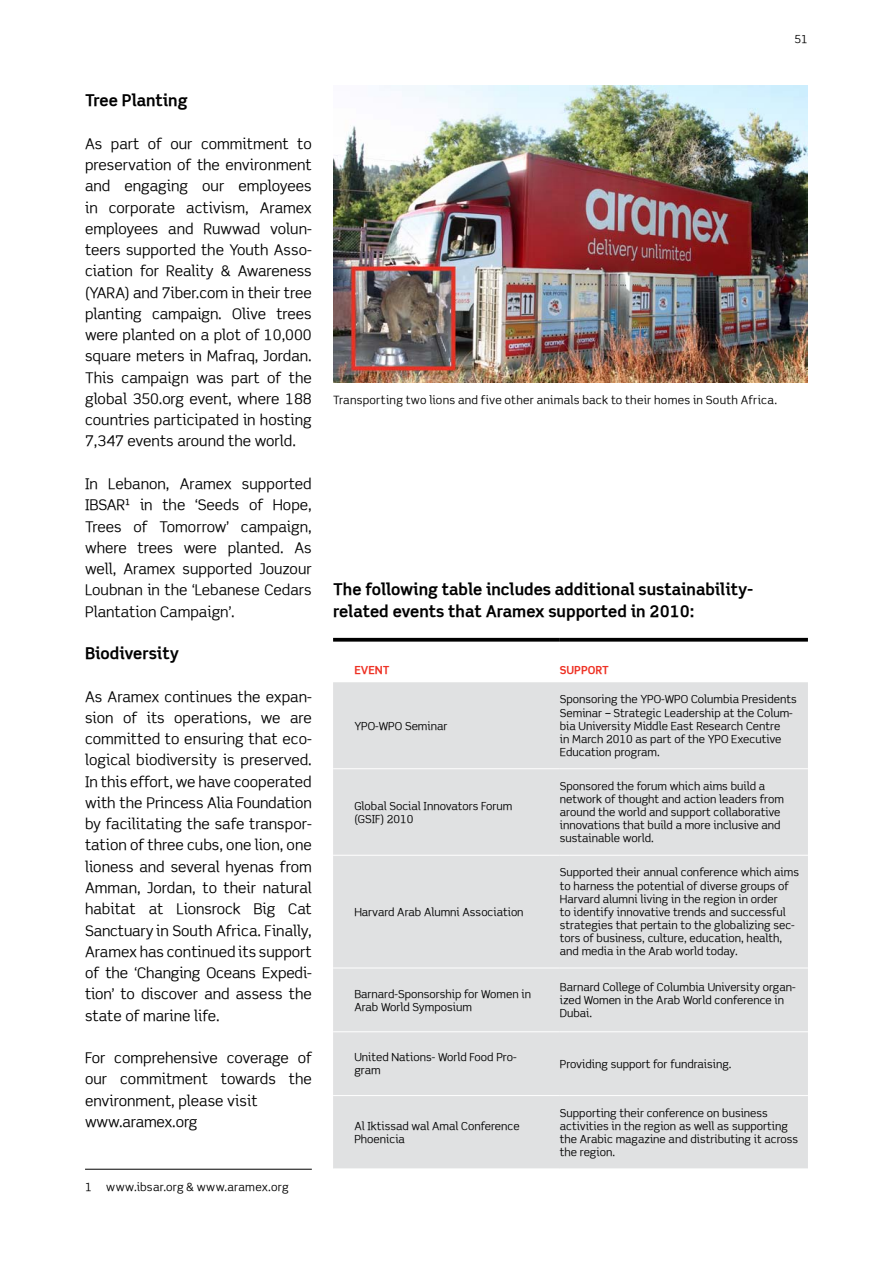
<style>
.page{position:relative;width:893px;height:1263px;background:#fff}
.page>*{position:absolute;margin:0;border:0;box-sizing:border-box;transform-origin:0 0}
.t1{font:700 16.05px/21.3px "Scene Alt";color:#000}
.t2{font:14.55px/21.3px "Scene Alt";color:#000;text-align:justify}
.t3{font:11.25px "Scene Alt";letter-spacing:.02em;color:#000}
.t4{font:10.95px/13.2px "Scene Alt";color:#000}
.t5{font:700 10.95px "Scene Alt";color:#ee3124}
</style>
<div class="page">
<hr style="left:85px;top:1169px;width:227px;height:1px;background:#000">
<img style="left:333px;top:85px;width:475px;height:298px">
<div style="left:333px;top:682px;width:475px;height:486px;background:#e0e1e2"></div>
<hr style="left:333px;top:768px;width:227px;height:1px;background:#fff">
<hr style="left:560px;top:768px;width:248px;height:1px;background:#fff">
<hr style="left:333px;top:855px;width:227px;height:1px;background:#fff">
<hr style="left:560px;top:855px;width:248px;height:1px;background:#fff">
<hr style="left:333px;top:968px;width:227px;height:1px;background:#fff">
<hr style="left:560px;top:968px;width:248px;height:1px;background:#fff">
<hr style="left:333px;top:1031px;width:227px;height:1px;background:#fff">
<hr style="left:560px;top:1031px;width:248px;height:1px;background:#fff">
<hr style="left:333px;top:1095px;width:227px;height:1px;background:#fff">
<hr style="left:560px;top:1095px;width:248px;height:1px;background:#fff">
<svg style="left:560px;top:638px;width:248px;height:4px"></svg>
<svg style="left:333px;top:638px;width:227px;height:4px"></svg>
<p class="t1" style="left:85px;top:90px;width:104px">Tree Planting</p>
<p class="t2" style="left:85px;top:133px;width:228px">As part of our commitment to preservation of the environment and engaging our employees in corporate activism, Aramex employees and Ruwwad volun&shy;teers supported the Youth Asso&shy;ciation for Reality &amp; Awareness (YARA) and 7iber.com in their tree planting campaign. Olive trees were planted on a plot of 10,000 square meters in Mafraq, Jordan.<br>This campaign was part of the global 350.org event, where 188 countries participated in hosting 7,347 events around the world.</p>
<p class="t2" style="left:85px;top:473px;width:228px">In Lebanon, Aramex supported IBSAR<sup>1</sup> in the ‘Seeds of Hope, Trees of Tomorrow’ campaign, where trees were planted. As well, Aramex supported Jouzour Loubnan in the ‘Lebanese Cedars Plantation Campaign’.</p>
<p class="t1" style="left:85px;top:642px;width:96px">Biodiversity</p>
<p class="t2" style="left:85px;top:686px;width:228px">As Aramex continues the expan&shy;sion of its operations, we are committed to ensuring that eco&shy;logical biodiversity is preserved.<br>In this effort, we have cooperated with the Princess Alia Foundation by facilitating the safe transpor&shy;tation of three cubs, one lion, one lioness and several hyenas from Amman, Jordan, to their natural habitat at Lionsrock Big Cat Sanctuary in South Africa. Finally, Aramex has continued its support of the ‘Changing Oceans Expedi&shy;tion’ to discover and assess the state of marine life.</p>
<p class="t2" style="left:85px;top:1047px;width:228px;text-align:left">For comprehensive coverage of our commitment towards the environment, please visit www.aramex.org</p>
<p class="t3" style="left:85px;top:1179px;width:8px">1</p>
<p class="t3" style="left:106px;top:1179px;width:184px">www.ibsar.org &amp; www.aramex.org</p>
<p class="t4" style="left:795px;top:32px;width:15px">51</p>
<p class="t3" style="left:333px;top:393px;width:445px">Transporting two lions and five other animals back to their homes in South Africa.</p>
<p class="t1" style="left:333px;top:579px;width:421px">The following table includes additional sustainability&shy;related events that Aramex supported in 2010:</p>
<p class="t5" style="left:354px;top:663px;width:35px">Event</p>
<p class="t5" style="left:560px;top:663px;width:49px">Support</p>
<p class="t4" style="left:354px;top:719px;width:95px">YPO-WPO Seminar</p>
<p class="t4" style="left:354px;top:799px;width:160px">Global Social Innovators Forum (GSIF) 2010</p>
<p class="t4" style="left:354px;top:905px;width:171px">Harvard Arab Alumni Association</p>
<p class="t4" style="left:560px;top:693px;width:238px">Sponsoring the YPO-WPO Columbia Presidents Seminar – Strategic Leadership at the Colum&shy;bia University Middle East Research Centre<br>in March 2010 as part of the YPO Executive Education program.</p>
<p class="t4" style="left:560px;top:779px;width:226px">Sponsored the forum which aims build a network of thought and action leaders from around the world and support collaborative innovations that build a more inclusive and sustainable world.</p>
<p class="t4" style="left:560px;top:866px;width:241px">Supported their annual conference which aims to harness the potential of diverse groups of Harvard alumni living in the region in order<br>to identify innovative trends and successful strategies that pertain to the globalizing sec&shy;tors of business, culture, education, health, and media in the Arab world today.</p>
<p class="t4" style="left:354px;top:987px;width:178px">Barnard-Sponsorship for Women in<br>Arab World Symposium</p>
<p class="t4" style="left:560px;top:980px;width:237px">Barnard College of Columbia University organ&shy;ized Women in the Arab World conference in<br>Dubai.</p>
<p class="t4" style="left:354px;top:1051px;width:164px">United Nations- World Food Pro&shy;gram</p>
<p class="t4" style="left:560px;top:1057px;width:173px">Providing support for fundraising.</p>
<p class="t4" style="left:354px;top:1119px;width:167px">Al Iktissad wal Amal Conference<br>Phoenicia</p>
<p class="t4" style="left:560px;top:1106px;width:240px">Supporting their conference on business activities in the region as well as supporting the Arabic magazine and distributing it across the region.</p>
</div>
